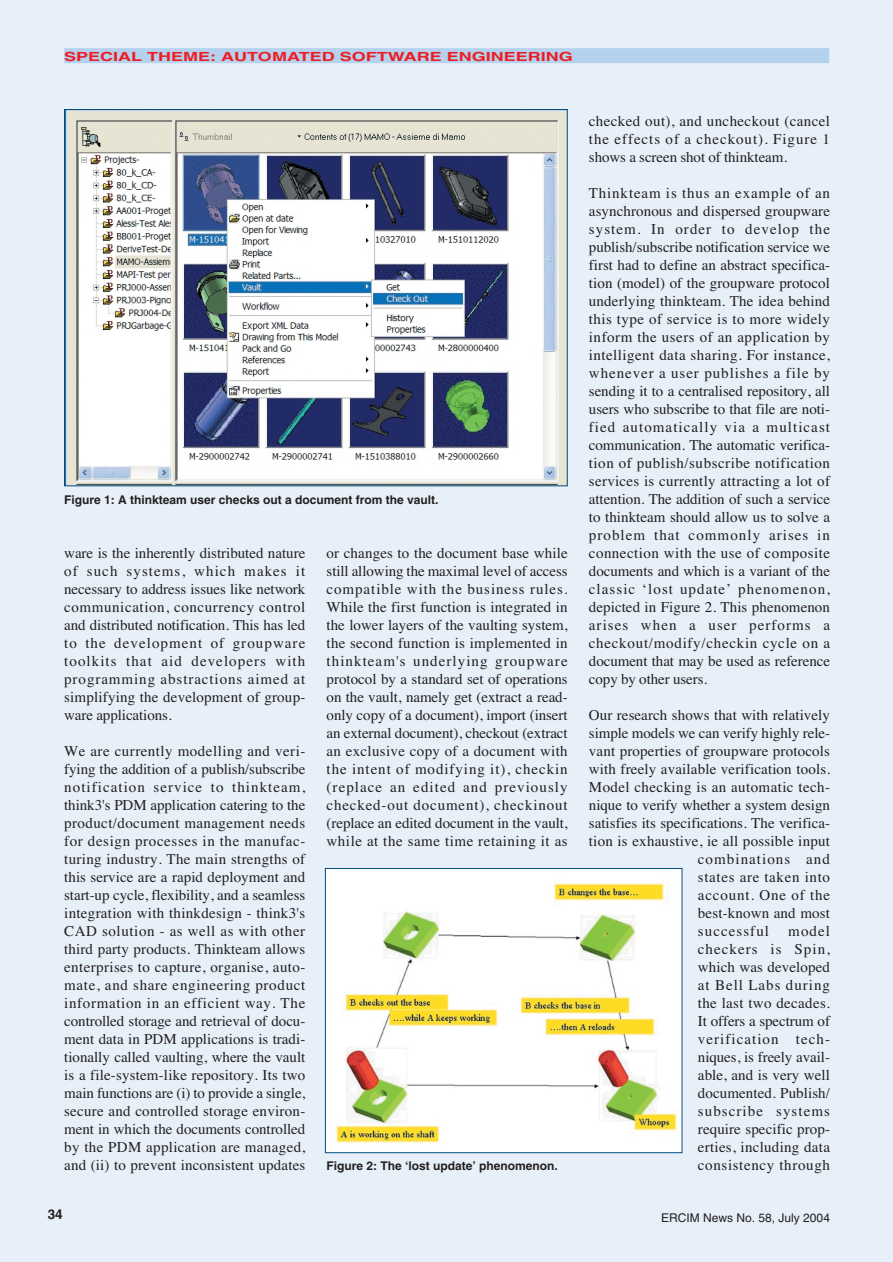
<style>
.page{position:relative;width:893px;height:1262px;background:#fff}
.page>*{position:absolute;margin:0;border:0;box-sizing:border-box;transform-origin:0 0}
.t1{font:15px/18px "Times";letter-spacing:.01em;color:#231f20;text-align:justify}
.t2{font:15px "Times";letter-spacing:.07em;color:#231f20}
.t3{font:15px "Times";letter-spacing:.045em;color:#231f20}
.t4{font:15px "Times";letter-spacing:.055em;color:#231f20}
.t5{font:700 13.5px "Helvetica";color:#231f20}
.t6{font:700 12.6px "Helvetica";color:#ee1d23;scale:1.43 1}
.t7{font:700 12px "Helvetica";color:#231f20}
.t8{font:12px "Helvetica";color:#231f20}
</style>
<div class="page">
<div style="left:0;top:0;width:892px;height:1262px;background:#e7f0f9"></div>
<div style="left:64px;top:48px;width:765px;height:15px;background:#b4d2ed"></div>
<div style="left:325px;top:868px;width:357px;height:284px;background:#fff"></div>
<img style="left:335px;top:881px;width:342px;height:262px">
<div style="left:325px;top:868px;width:357px;height:285px;border:1px solid #004d7e"></div>
<img style="left:66px;top:111px;width:499px;height:373px">
<p class="t6" style="left:64px;top:52px;width:357px">SPECIAL THEME: AUTOMATED SOFTWARE ENGINEERING</p>
<p class="t7" style="left:64px;top:495px;width:376px">Figure 1: A thinkteam user checks out a document from the vault.</p>
<p class="t1" style="left:64px;top:545px;width:242px">ware is the inherently distributed nature of such systems, which makes it necessary to address issues like network communication, concurrency control and distributed notification. This has led to the development of groupware toolkits that aid developers with programming abstractions aimed at simplifying the development of group&shy;ware applications.</p>
<p class="t1" style="left:64px;top:743px;width:243px">We are currently modelling and veri&shy;fying the addition of a publish/subscribe notification service to thinkteam, think3's PDM application catering to the product/document management needs for design processes in the manufac&shy;turing industry. The main strengths of this service are a rapid deployment and start-up cycle, flexibility, and a seamless integration with thinkdesign - think3's CAD solution - as well as with other third party products. Thinkteam allows enterprises to capture, organise, auto&shy;mate, and share engineering product information in an efficient way. The controlled storage and retrieval of docu&shy;ment data in PDM applications is tradi&shy;tionally called vaulting, where the vault is a file-system-like repository. Its two main functions are (i) to provide a single, secure and controlled storage environ&shy;ment in which the documents controlled by the PDM application are managed, and (ii) to prevent inconsistent updates</p>
<p class="t1" style="left:326px;top:545px;width:243px">or changes to the document base while still allowing the maximal level of access compatible with the business rules.<br>While the first function is integrated in the lower layers of the vaulting system, the second function is implemented in thinkteam's underlying groupware protocol by a standard set of operations on the vault, namely get (extract a read&shy;only copy of a document), import (insert an external document), checkout (extract an exclusive copy of a document with the intent of modifying it), checkin (replace an edited and previously checked-out document), checkinout (replace an edited document in the vault, while at the same time retaining it as</p>
<p class="t7" style="left:326px;top:1161px;width:233px">Figure 2: The ‘lost update’ phenomenon.</p>
<p class="t1" style="left:589px;top:113px;width:242px">checked out), and uncheckout (cancel the effects of a checkout). Figure 1 shows a screen shot of thinkteam.</p>
<p class="t1" style="left:589px;top:185px;width:243px">Thinkteam is thus an example of an asynchronous and dispersed groupware system. In order to develop the publish/subscribe notification service we first had to define an abstract specifica&shy;tion (model) of the groupware protocol underlying thinkteam. The idea behind this type of service is to more widely inform the users of an application by intelligent data sharing. For instance, whenever a user publishes a file by sending it to a centralised repository, all users who subscribe to that file are noti&shy;fied automatically via a multicast communication. The automatic verifica&shy;tion of publish/subscribe notification services is currently attracting a lot of attention. The addition of such a service to thinkteam should allow us to solve a problem that commonly arises in connection with the use of composite documents and which is a variant of the classic ‘lost update’ phenomenon, depicted in Figure 2. This phenomenon arises when a user performs a checkout/modify/checkin cycle on a document that may be used as reference copy by other users.</p>
<p class="t1" style="left:589px;top:707px;width:242px">Our research shows that with relatively</p>
<p class="t1" style="left:589px;top:725px;width:243px">simple models we can verify highly rele-</p>
<p class="t1" style="left:589px;top:743px;width:242px">vant properties of groupware protocols</p>
<p class="t1" style="left:589px;top:761px;width:243px">with freely available verification tools.</p>
<p class="t1" style="left:589px;top:779px;width:242px">Model checking is an automatic tech-</p>
<p class="t1" style="left:589px;top:797px;width:242px">nique to verify whether a system design</p>
<p class="t1" style="left:589px;top:815px;width:242px">satisfies its specifications. The verifica-</p>
<p class="t1" style="left:589px;top:833px;width:242px">tion is exhaustive, ie all possible input</p>
<p class="t2" style="left:698px;top:854px;width:134px">combinations and</p>
<p class="t3" style="left:698px;top:872px;width:134px">states are taken into</p>
<p class="t4" style="left:698px;top:890px;width:134px">account. One of the</p>
<p class="t1" style="left:698px;top:905px;width:134px">best-known and most</p>
<p class="t2" style="left:698px;top:926px;width:73px">successful</p>
<p class="t1" style="left:698px;top:923px;width:134px;text-indent:90px">model checkers is Spin, which was developed at Bell Labs during the last two decades.<br>It offers a spectrum of verification tech&shy;niques, is freely avail&shy;able, and is very well documented. Publish/ subscribe systems require specific prop&shy;erties, including data consistency through</p>
<p class="t5" style="left:48px;top:1208px;width:17px">34</p>
<p class="t8" style="left:661px;top:1213px;width:170px">ERCIM News No. 58, July 2004</p>
</div>
